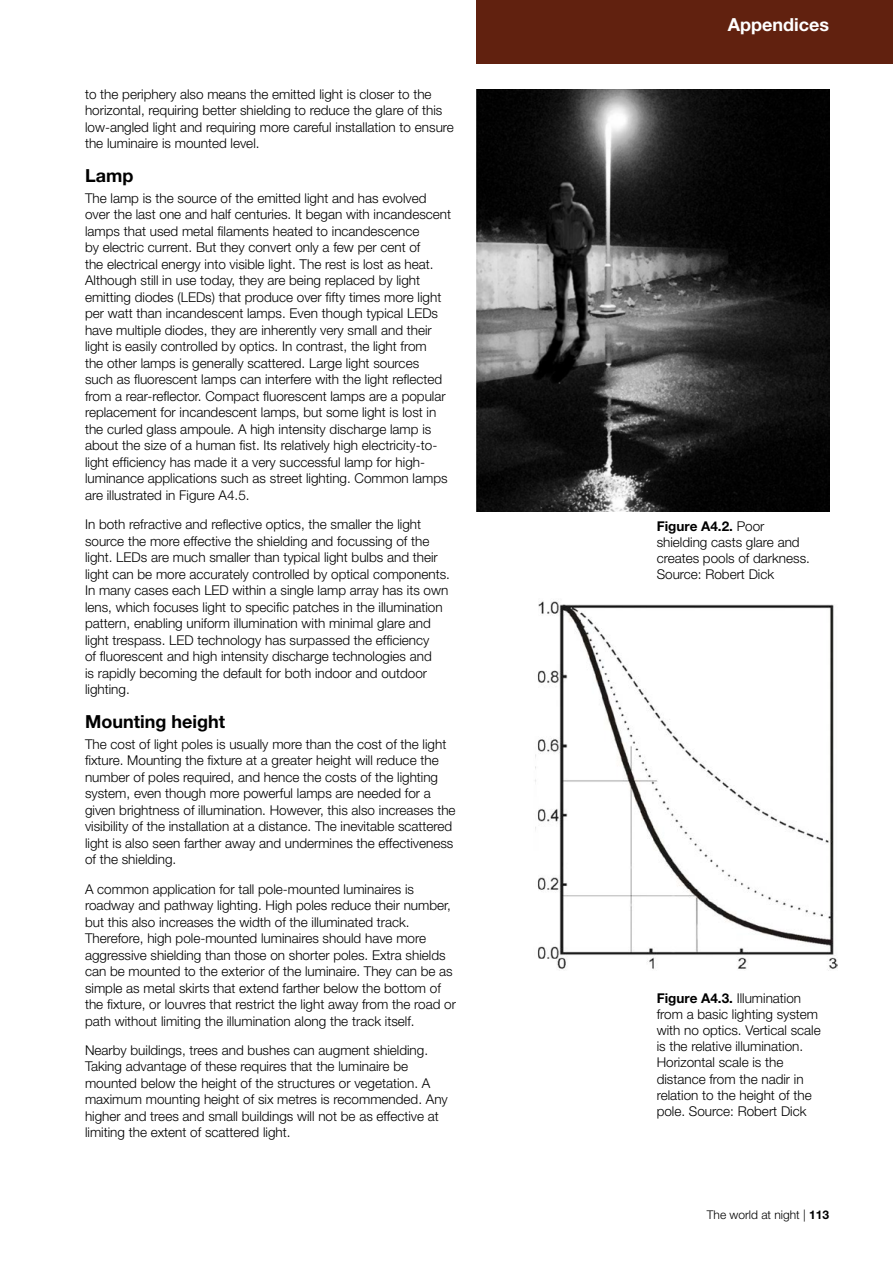
<style>
.page{position:relative;width:893px;height:1263px;background:#fff}
.page>*{position:absolute;margin:0;border:0;box-sizing:border-box;transform-origin:0 0}
.t1{font:700 18px "Helvetica Neue LT Pro";color:#000}
.t2{font:700 18px "Helvetica Neue LT Pro";color:#fff}
.t3{font:300 13.5px/16.5px "Helvetica Neue LT Pro";color:#000}
.t4{font:300 12px "Helvetica Neue LT Pro";color:#000}
.s1{font-weight:700}
</style>
<div class="page">
<div style="left:477px;top:0;width:416px;height:64px;background:#61210f"></div>
<img style="left:535px;top:601px;width:302px;height:368px">
<img style="left:477px;top:89px;width:352px;height:422px">
<p class="t3" style="left:85px;top:86px;width:370px">to the periphery also means the emitted light is closer to the horizontal, requiring better shielding to reduce the glare of this low-angled light and requiring more careful installation to ensure the luminaire is mounted level.</p>
<h1 class="t1" style="left:85px;top:165px;width:50px">Lamp</h1>
<p class="t3" style="left:85px;top:190px;width:368px">The lamp is the source of the emitted light and has evolved over the last one and half centuries. It began with incandescent lamps that used metal filaments heated to incandescence<br>by electric current. But they convert only a few per cent of<br>the electrical energy into visible light. The rest is lost as heat.<br>Although still in use today, they are being replaced by light emitting diodes (LEDs) that produce over fifty times more light per watt than incandescent lamps. Even though typical LEDs have multiple diodes, they are inherently very small and their light is easily controlled by optics. In contrast, the light from<br>the other lamps is generally scattered. Large light sources<br>such as fluorescent lamps can interfere with the light reflected from a rear-reflector. Compact fluorescent lamps are a popular replacement for incandescent lamps, but some light is lost in the curled glass ampoule. A high intensity discharge lamp is about the size of a human fist. Its relatively high electricity-to&shy;light efficiency has made it a very successful lamp for high&shy;luminance applications such as street lighting. Common lamps are illustrated in Figure A4.5.</p>
<p class="t3" style="left:85px;top:516px;width:366px">In both refractive and reflective optics, the smaller the light source the more effective the shielding and focussing of the light. LEDs are much smaller than typical light bulbs and their light can be more accurately controlled by optical components.<br>In many cases each LED within a single lamp array has its own lens, which focuses light to specific patches in the illumination pattern, enabling uniform illumination with minimal glare and light trespass. LED technology has surpassed the efficiency<br>of fluorescent and high intensity discharge technologies and<br>is rapidly becoming the default for both indoor and outdoor lighting.</p>
<h1 class="t1" style="left:85px;top:710px;width:141px">Mounting height</h1>
<p class="t3" style="left:85px;top:735px;width:372px">The cost of light poles is usually more than the cost of the light fixture. Mounting the fixture at a greater height will reduce the number of poles required, and hence the costs of the lighting system, even though more powerful lamps are needed for a given brightness of illumination. However, this also increases the visibility of the installation at a distance. The inevitable scattered light is also seen farther away and undermines the effectiveness of the shielding.</p>
<p class="t3" style="left:85px;top:880px;width:372px">A common application for tall pole-mounted luminaires is roadway and pathway lighting. High poles reduce their number, but this also increases the width of the illuminated track.<br>Therefore, high pole-mounted luminaires should have more aggressive shielding than those on shorter poles. Extra shields can be mounted to the exterior of the luminaire. They can be as simple as metal skirts that extend farther below the bottom of the fixture, or louvres that restrict the light away from the road or path without limiting the illumination along the track itself.</p>
<p class="t3" style="left:85px;top:1041px;width:364px">Nearby buildings, trees and bushes can augment shielding.<br>Taking advantage of these requires that the luminaire be mounted below the height of the structures or vegetation. A maximum mounting height of six metres is recommended. Any higher and trees and small buildings will not be as effective at limiting the extent of scattered light.</p>
<h1 class="t2" style="left:728px;top:13px;width:103px">Appendices</h1>
<p class="t3" style="left:657px;top:517px;width:155px"><span class="s1">Figure A4.2.</span> Poor shielding casts glare and creates pools of darkness.<br>Source: Robert Dick</p>
<p class="t3" style="left:657px;top:989px;width:166px"><span class="s1">Figure A4.3.</span> Illumination from a basic lighting system with no optics. Vertical scale is the relative illumination.<br>Horizontal scale is the distance from the nadir in relation to the height of the pole. Source: Robert Dick</p>
<p class="t4" style="left:707px;top:1207px;width:124px">The world at night | <span class="s1">113</span></p>
</div>
